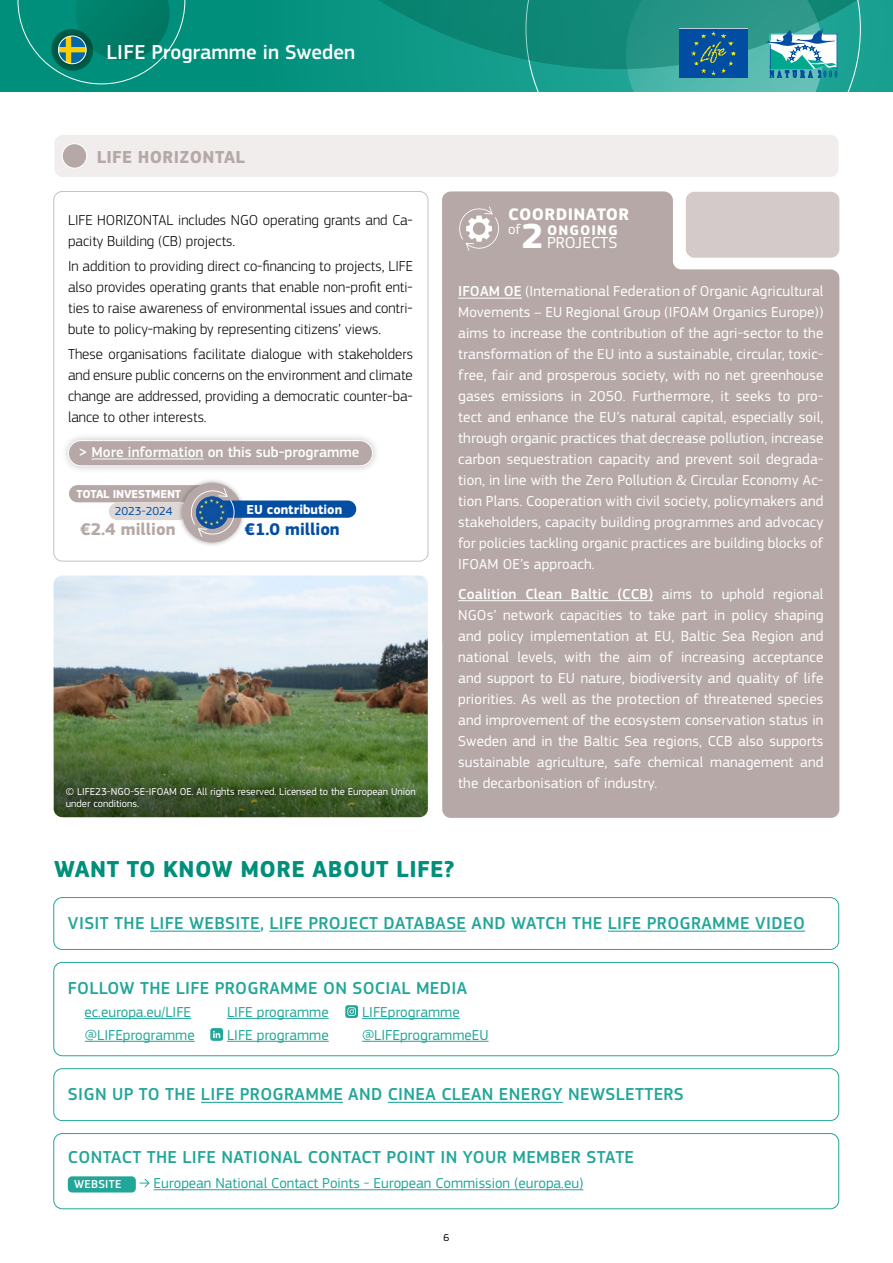
<style>
.page{position:relative;width:893px;height:1263px;background:#fff}
.page>*{position:absolute;margin:0;border:0;box-sizing:border-box;transform-origin:0 0}
.t1{font:700 36.3px "EC Square Sans Pro";color:#fff}
.t2{font:700 24px "EC Square Sans Pro";letter-spacing:.02em;color:#008f7a}
.t3{font:500 21px "EC Square Sans Pro";color:#fff}
.t4{font:500 18px "EC Square Sans Pro";letter-spacing:.02em;color:#22a698}
.t5{font:700 18px "EC Square Sans Pro";letter-spacing:.02em;color:#b6a8a7}
.t6{font:700 17.55px "EC Square Sans Pro";color:#b6a8a7}
.t7{font:700 17.55px "EC Square Sans Pro";color:#034ea2}
.t8{font:700 17.4px "EC Square Sans Pro";letter-spacing:.02em;color:#fff}
.t9{font:16.65px "EC Square Sans Pro";color:#fff}
.t10{font:15px/21px "EC Square Sans Pro";letter-spacing:.01em;color:#fff;text-align:justify}
.t11{font:300 15px/21px "EC Square Sans Pro";color:#000;text-align:justify}
.t12{font:15px "EC Square Sans Pro";color:#22a698}
.t13{font:500 15px "EC Square Sans Pro";color:#fff}
.t14{font:700 14.55px "EC Square Sans Pro";letter-spacing:.07em;color:#fff}
.t15{font:14.55px "EC Square Sans Pro";color:#fff}
.t16{font:700 13.5px "EC Square Sans Pro";color:#fff}
.t17{font:700 12px "EC Square Sans Pro";letter-spacing:-.01em;color:#fff}
.t18{font:12px "EC Square Sans Pro";color:#034ea2}
.t19{font:500 12px "EC Square Sans Pro";letter-spacing:.02em;color:#fff}
.t20{font:10.5px/12.1px "EC Square Sans Pro";color:#fff}
.t21{font:10.5px "EC Square Sans Pro";color:#000}
.s1{font-weight:500}
</style>
<div class="page">
<div style="left:0;top:0;width:893px;height:92px;background:#008f7a"></div>
<svg style="left:526px;top:191px;width:305px;height:1px"></svg>
<svg style="left:185px;top:0;width:708px;height:92px"></svg>
<svg style="left:18px;top:0;width:167px;height:84px"></svg>
<div style="left:58px;top:36px;width:28px;height:28px;border:1px solid #fff;border-radius:50%"></div>
<svg style="left:616px;top:0;width:221px;height:92px;background:#37979a"></svg>
<div style="left:442px;top:649px;width:397px;height:169px;background:#b6a8a7"></div>
<div style="left:442px;top:192px;width:397px;height:457px;background:#b6a8a7"></div>
<div style="left:686px;top:192px;width:153px;height:66px;background:#d3cac9;border-radius:9px"></div>
<svg style="left:458px;top:206px;width:42px;height:45px"></svg>
<div style="left:54px;top:191px;width:374px;height:370px;border:1px solid #c9bfbd;border-radius:9px"></div>
<div style="left:54px;top:135px;width:785px;height:42px;background:#f0edec;border-radius:9px"></div>
<div style="left:62px;top:144px;width:25px;height:24px;background:#b6a8a7;border-radius:50%"></div>
<div style="left:62px;top:143px;width:25px;height:26px;border:1px solid #fff;border-radius:50%"></div>
<div style="left:60px;top:432px;width:321px;height:42px;background:#000;opacity:.24"></div>
<div style="left:68px;top:441px;width:305px;height:25px;background:#b6a8a7;border-radius:13px"></div>
<div style="left:68px;top:440px;width:305px;height:26px;border:1px solid #fff;border-radius:13px"></div>
<hr style="left:91px;top:458px;width:113px;height:1px;background:#fff">
<hr style="left:458px;top:298px;width:64px;height:1px;background:#fff">
<hr style="left:458px;top:600px;width:195px;height:1px;background:#fff">
<div style="left:109px;top:503px;width:78px;height:17px;background:#ddd7d5;border-radius:9px"></div>
<div style="left:69px;top:485px;width:143px;height:17px;background:#b6a8a7;border-radius:9px"></div>
<div style="left:177px;top:478px;width:69px;height:69px;background:#000;opacity:.3"></div>
<div style="left:182px;top:483px;width:60px;height:59px;background:#b6a8a7;border-radius:50%"></div>
<div style="left:212px;top:500px;width:144px;height:18px;background:#034ea2;border-radius:9px"></div>
<svg style="left:189px;top:488px;width:47px;height:49px"></svg>
<img style="left:54px;top:575px;width:374px;height:242px">
<img style="left:54px;top:644px;width:374px;height:173px;border-radius:9px">
<div style="left:60px;top:781px;width:345px;height:33px;background:#000;opacity:.75"></div>
<div style="left:54px;top:897px;width:785px;height:53px;border:1px solid #22a698;border-radius:9px"></div>
<div style="left:54px;top:1068px;width:785px;height:53px;border:1px solid #22a698;border-radius:9px"></div>
<div style="left:54px;top:1133px;width:785px;height:76px;border:1px solid #22a698;border-radius:9px"></div>
<div style="left:54px;top:962px;width:785px;height:94px;border:1px solid #22a698;border-radius:9px"></div>
<hr style="left:150px;top:931px;width:110px;height:1px;background:#22a698">
<hr style="left:269px;top:931px;width:197px;height:1px;background:#22a698">
<hr style="left:608px;top:931px;width:197px;height:1px;background:#22a698">
<hr style="left:201px;top:1102px;width:142px;height:1px;background:#22a698">
<hr style="left:388px;top:1102px;width:175px;height:1px;background:#22a698">
<hr style="left:85px;top:1018px;width:106px;height:1px;background:#22a698">
<hr style="left:227px;top:1018px;width:102px;height:1px;background:#22a698">
<hr style="left:362px;top:1018px;width:98px;height:1px;background:#22a698">
<hr style="left:85px;top:1041px;width:110px;height:1px;background:#22a698">
<hr style="left:227px;top:1041px;width:102px;height:1px;background:#22a698">
<hr style="left:362px;top:1041px;width:127px;height:1px;background:#22a698">
<div style="left:345px;top:1005px;width:13px;height:13px;background:#22a698;border-radius:3px"></div>
<svg style="left:347px;top:1007px;width:9px;height:9px"></svg>
<div style="left:210px;top:1028px;width:13px;height:13px;background:#22a698;border-radius:3px"></div>
<svg style="left:213px;top:1031px;width:7px;height:7px"></svg>
<hr style="left:154px;top:1189px;width:429px;height:1px;background:#22a698">
<div style="left:68px;top:1176px;width:68px;height:16px;background:#22a698;border-radius:4px"></div>
<svg style="left:140px;top:1179px;width:10px;height:8px"></svg>
<h3 class="t3" style="left:107px;top:40px;width:250px">LIFE Programme in Sweden</h3>
<p class="t5" style="left:97px;top:146px;width:150px">LIFE HORIZONTAL</p>
<p class="t11" style="left:68px;top:209px;width:346px">LIFE HORIZONTAL includes NGO operating grants and Ca&shy;pacity Building (CB) projects.</p>
<p class="t11" style="left:68px;top:255px;width:346px">In addition to providing direct co-financing to projects, LIFE also provides operating grants that enable non-profit enti&shy;ties to raise awareness of environmental issues and contri&shy;bute to policy-making by representing citizens’ views.</p>
<p class="t11" style="left:68px;top:343px;width:346px">These organisations facilitate dialogue with stakeholders and ensure public concerns on the environment and climate change are addressed, providing a democratic counter-ba&shy;lance to other interests.</p>
<p class="t13" style="left:79px;top:443px;width:282px">&gt; More information on this sub-programme</p>
<p class="t17" style="left:77px;top:487px;width:106px">TOTAL INVESTMENT</p>
<p class="t6" style="left:80px;top:519px;width:97px">€2.4 million</p>
<p class="t7" style="left:245px;top:519px;width:97px">€1.0 million</p>
<p class="t16" style="left:247px;top:501px;width:97px">EU contribution</p>
<p class="t18" style="left:115px;top:504px;width:59px">2023-2024</p>
<p class="t20" style="left:66px;top:785px;width:351px">© LIFE23-NGO-SE-IFOAM OE. All rights reserved. Licensed to the European Union under conditions.</p>
<p class="t8" style="left:508px;top:203px;width:123px">COORDINATOR</p>
<p class="t15" style="left:508px;top:221px;width:14px">of</p>
<h1 class="t1" style="left:522px;top:215px;width:24px">2</h1>
<p class="t14" style="left:547px;top:221px;width:72px">ONGOING</p>
<p class="t9" style="left:547px;top:233px;width:72px">PROJECTS</p>
<p class="t10" style="left:458px;top:281px;width:367px"><span class="s1">IFOAM OE</span> (International Federation of Organic Agricultural Movements – EU Regional Group (IFOAM Organics Europe)) aims to increase the contribution of the agri-sector to the transformation of the EU into a sustainable, circular, toxic&shy;free, fair and prosperous society, with no net greenhouse gases emissions in 2050. Furthermore, it seeks to pro&shy;tect and enhance the EU’s natural capital, especially soil, through organic practices that decrease pollution, increase carbon sequestration capacity and prevent soil degrada&shy;tion, in line with the Zero Pollution &amp; Circular Economy Ac&shy;tion Plans. Cooperation with civil society, policymakers and stakeholders, capacity building programmes and advocacy for policies tackling organic practices are building blocks of IFOAM OE’s approach.</p>
<p class="t10" style="left:458px;top:584px;width:367px"><span class="s1">Coalition Clean Baltic (CCB)</span> aims to uphold regional NGOs’ network capacities to take part in policy shaping and policy implementation at EU, Baltic Sea Region and national levels, with the aim of increasing acceptance and support to EU nature, biodiversity and quality of life priorities. As well as the protection of threatened species and improvement of the ecosystem conservation status in Sweden and in the Baltic Sea regions, CCB also supports sustainable agriculture, safe chemical management and the decarbonisation of industry.</p>
<h2 class="t2" style="left:54px;top:855px;width:402px">WANT TO KNOW MORE ABOUT LIFE?</h2>
<p class="t4" style="left:68px;top:913px;width:739px">VISIT THE LIFE WEBSITE, LIFE PROJECT DATABASE AND WATCH THE LIFE PROGRAMME VIDEO</p>
<p class="t4" style="left:68px;top:977px;width:401px">FOLLOW THE LIFE PROGRAMME ON SOCIAL MEDIA</p>
<p class="t12" style="left:85px;top:1003px;width:108px">ec.europa.eu/LIFE</p>
<p class="t12" style="left:227px;top:1003px;width:103px">LIFE programme</p>
<p class="t12" style="left:362px;top:1003px;width:99px">LIFEprogramme</p>
<p class="t12" style="left:85px;top:1026px;width:111px">@LIFEprogramme</p>
<p class="t12" style="left:227px;top:1026px;width:103px">LIFE programme</p>
<p class="t12" style="left:362px;top:1026px;width:128px">@LIFEprogrammeEU</p>
<p class="t4" style="left:68px;top:1084px;width:617px">SIGN UP TO THE LIFE PROGRAMME AND CINEA CLEAN ENERGY NEWSLETTERS</p>
<p class="t4" style="left:68px;top:1146px;width:568px">CONTACT THE LIFE NATIONAL CONTACT POINT IN YOUR MEMBER STATE</p>
<p class="t19" style="left:74px;top:1177px;width:49px">WEBSITE</p>
<p class="t12" style="left:154px;top:1174px;width:431px">European National Contact Points - European Commission (europa.eu)</p>
<p class="t21" style="left:444px;top:1231px;width:7px">6</p>
</div>
